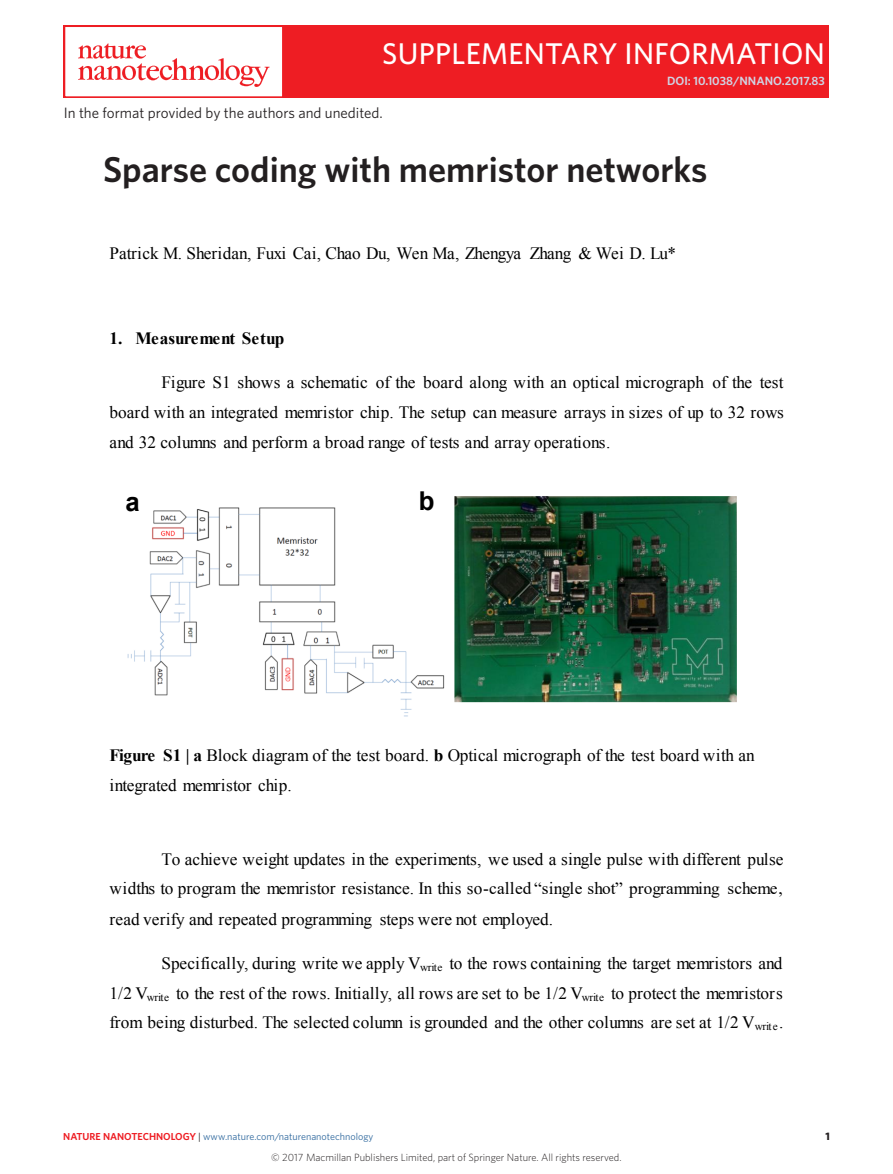
<style>
.page{position:relative;width:893px;height:1174px;background:#fff}
.page>*{position:absolute;margin:0;border:0;box-sizing:border-box;transform-origin:0 0}
.Title{font:600 36px "Whitney";color:#231f20}
.t1{font:500 30px "Whitney";letter-spacing:.01em;color:#fff}
.t2{font:700 25.95px "Arial";color:#000}
.t3{font:17.25px/29.8px "Times New Roman";color:#000;text-align:justify}
.t4{font:700 17.25px "Times New Roman";letter-spacing:-.005em;color:#000}
.t5{font:15px "Whitney";color:#231f20}
.t6{font:700 12.3px "Arial";color:#000}
.t7{font:600 12px "Whitney";color:#cfd4e4}
.t8{font:700 10.8px "Whitney";color:#231f20}
.t9{font:300 10.5px "Whitney";color:#231f20}
.t10{font:10.2px "Whitney";color:#316a9f}
.s1{font-weight:700}
.s2{font-weight:600;color:#ee1d23}
.s3{color:#231f20}
</style>
<div class="page">
<img style="left:127px;top:507px;width:317px;height:210px">
<img style="left:454px;top:496px;width:283px;height:206px">
<div style="left:64px;top:26px;width:765px;height:72px;background:#ee1d23"></div>
<div style="left:64px;top:26px;width:220px;height:72px;background:#fff;border:2px solid #ee1d23"></div>
<svg style="left:78px;top:43px;width:191px;height:44px"></svg>
<p class="t1" style="left:382px;top:34px;width:444px">SUPPLEMENTARY INFORMATION</p>
<p class="t7" style="left:667px;top:73px;width:159px">DOI: 10.1038/NNANO.2017.83</p>
<p class="t5" style="left:64px;top:103px;width:321px">In the format provided by the authors and unedited.</p>
<p class="Title" style="left:103px;top:145px;width:606px">Sparse coding with memristor networks</p>
<p class="t3" style="left:110px;top:238px;width:568px">Patrick M. Sheridan, Fuxi Cai, Chao Du, Wen Ma, Zhengya Zhang &amp; Wei D. Lu*</p>
<p class="t4" style="left:110px;top:326px;width:176px">1. Measurement Setup</p>
<p class="t3" style="left:110px;top:367px;width:676px;text-indent:52px">Figure S1 shows a schematic of the board along with an optical micrograph of the test board with an integrated memristor chip. The setup can measure arrays in sizes of up to 32 rows and 32 columns and perform a broad range of tests and array operations.</p>
<p class="t6" style="left:416px;top:482px;width:9px">b</p>
<p class="t2" style="left:125px;top:485px;width:16px">a</p>
<p class="t2" style="left:419px;top:483px;width:17px">b</p>
<p class="t3" style="left:110px;top:740px;width:647px;line-height:29.4px"><span class="s1">Figure S1 | a</span> Block diagram of the test board. <span class="s1">b</span> Optical micrograph of the test board with an integrated memristor chip.</p>
<p class="t3" style="left:110px;top:844px;width:675px;text-indent:52px">To achieve weight updates in the experiments, we used a single pulse with different pulse widths to program the memristor resistance. In this so-called “single shot” programming scheme, read verify and repeated programming steps were not employed.</p>
<p class="t3" style="left:110px;top:947px;width:675px;text-indent:52px">Specifically, during write we apply V<sub>write</sub> to the rows containing the target memristors and 1/2 V<sub>write</sub> to the rest of the rows. Initially, all rows are set to be 1/2 V<sub>write</sub> to protect the memristors from being disturbed. The selected column is grounded and the other columns are set at 1/2 V<sub>write</sub>.</p>
<p class="t10" style="left:63px;top:1129px;width:312px"><span class="s2">NATURE NANOTECHNOLOGY</span> <span class="s3">|</span> www.nature.com/naturenanotechnology</p>
<p class="t8" style="left:825px;top:1129px;width:6px">1</p>
<p class="t9" style="left:271px;top:1150px;width:352px">© 2017 Macmillan Publishers Limited, part of Springer Nature. All rights reserved.</p>
</div>
